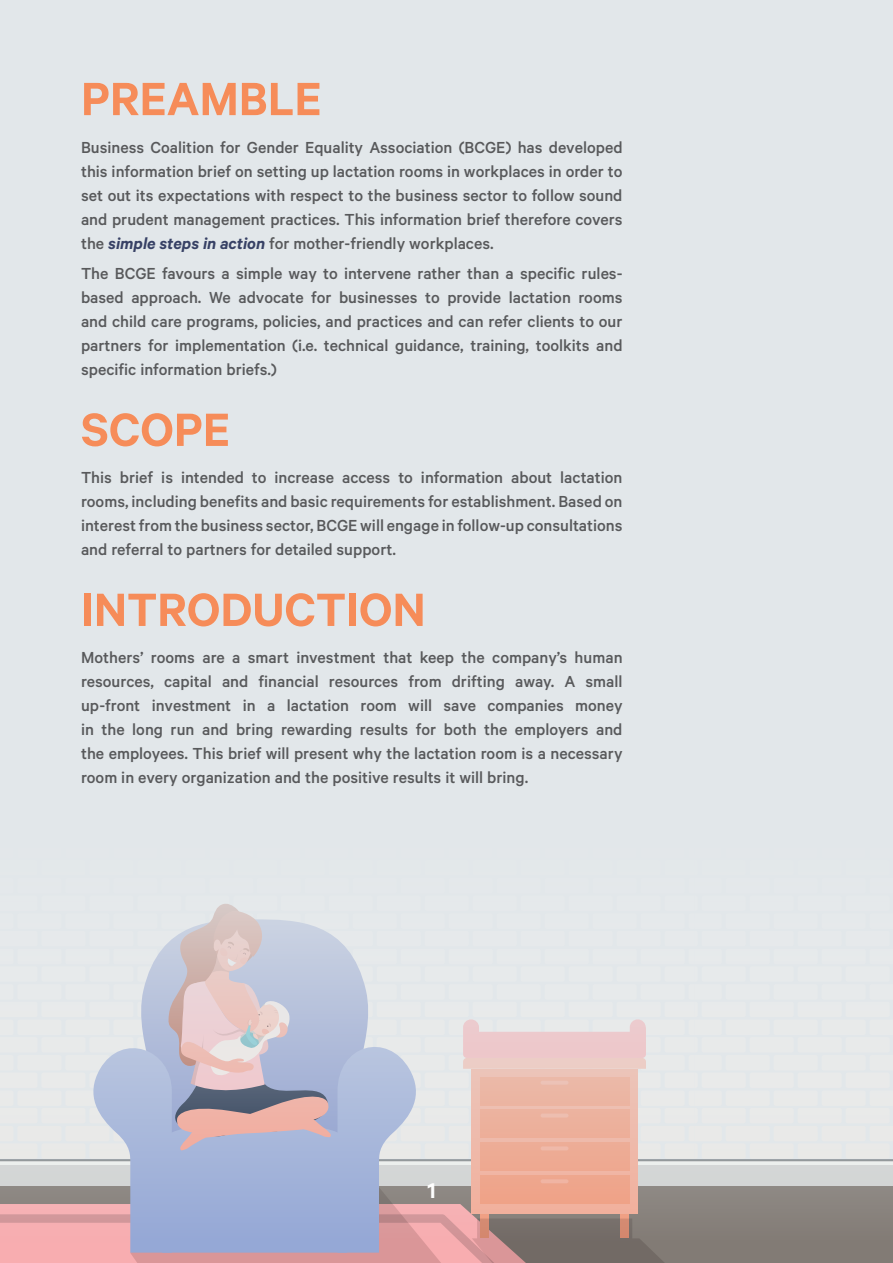
<style>
.page{position:relative;width:893px;height:1263px;background:#e2e7ea}
.page>*{position:absolute;margin:0;border:0;box-sizing:border-box;transform-origin:0 0}
.t1{font:600 52.5px "Calibre";color:#f68c59}
.t2{font:600 24px "Calibre";color:#fff}
.t3{font:500 18px/24px "Calibre";color:#58595b;text-align:justify}
.s1{font-weight:600;font-style:italic;color:#374165}
</style>
<div class="page">
<svg style="left:0;top:904px;width:893px;height:359px"></svg>
<h1 class="t1" style="left:81px;top:68px;width:242px">PREAMBLE</h1>
<p class="t3" style="left:81px;top:135px;width:543px">Business Coalition for Gender Equality Association (BCGE) has developed this information brief on setting up lactation rooms in workplaces in order to set out its expectations with respect to the business sector to follow sound and prudent management practices. This information brief therefore covers the <span class="s1">simple steps in action</span> for mother-friendly workplaces.</p>
<p class="t3" style="left:81px;top:261px;width:543px">The BCGE favours a simple way to intervene rather than a specific rules&shy;based approach. We advocate for businesses to provide lactation rooms and child care programs, policies, and practices and can refer clients to our partners for implementation (i.e. technical guidance, training, toolkits and specific information briefs.)</p>
<h1 class="t1" style="left:81px;top:398px;width:150px">SCOPE</h1>
<p class="t3" style="left:81px;top:465px;width:543px">This brief is intended to increase access to information about lactation rooms, including benefits and basic requirements for establishment. Based on interest from the business sector, BCGE will engage in follow-up consultations and referral to partners for detailed support.</p>
<h1 class="t1" style="left:81px;top:578px;width:346px">INTRODUCTION</h1>
<p class="t3" style="left:81px;top:645px;width:543px">Mothers’ rooms are a smart investment that keep the company’s human resources, capital and financial resources from drifting away. A small up-front investment in a lactation room will save companies money in the long run and bring rewarding results for both the employers and the employees. This brief will present why the lactation room is a necessary room in every organization and the positive results it will bring.</p>
<h2 class="t2" style="left:428px;top:1176px;width:10px">1</h2>
</div>
